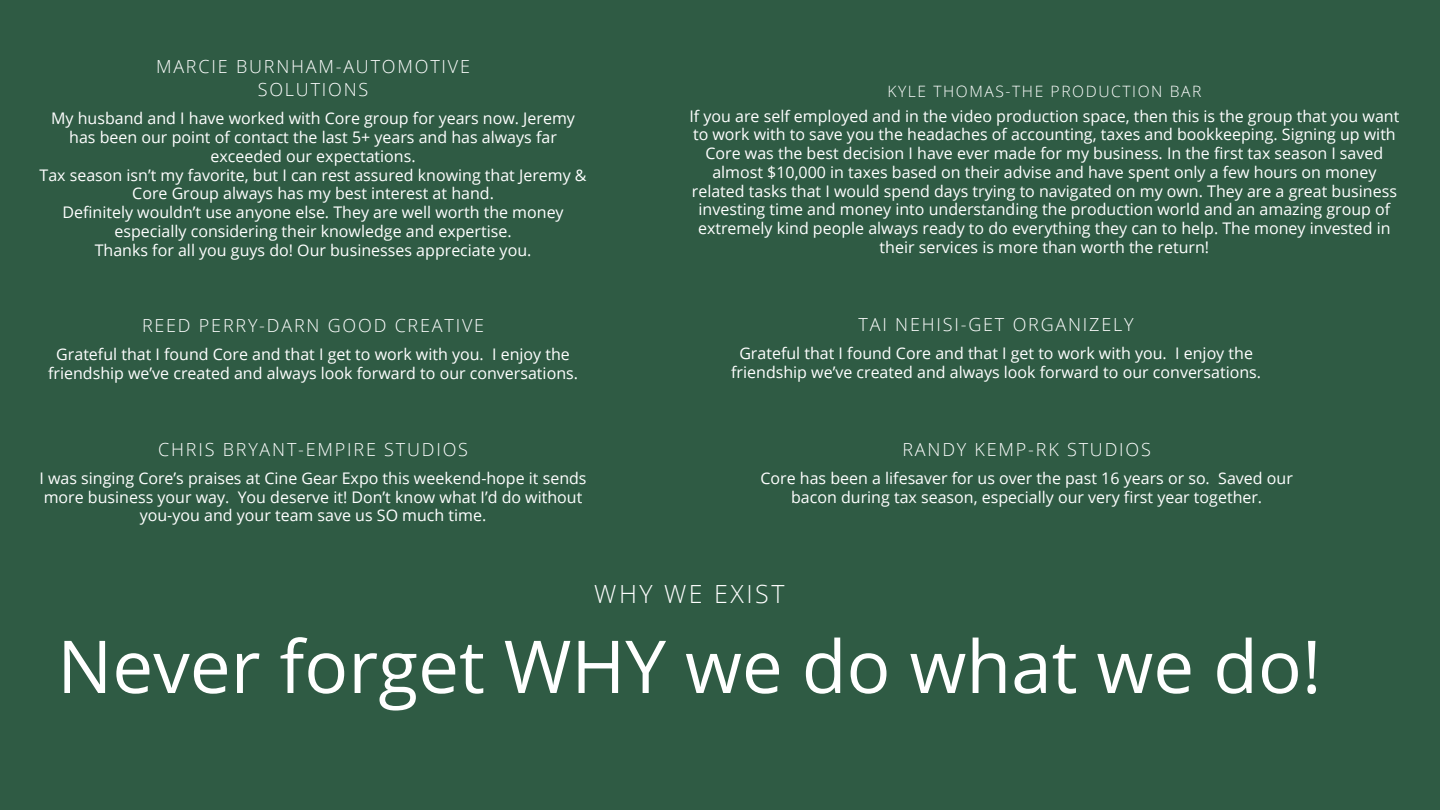
<style>
.page{position:relative;width:1440px;height:810px;background:#2f5b44}
.page>*{position:absolute;margin:0;border:0;box-sizing:border-box;transform-origin:0 0}
.t1{font:73px "Open Sans";color:#fff}
.t2{font:300 25px "Open Sans";letter-spacing:.1em;color:#fff}
.t3{font:300 18px/23.2px "Open Sans";letter-spacing:.1em;color:#fff;text-align:center}
.t4{font:16px/18.8px "Open Sans";color:#fff;text-align:center}
.t5{font:300 15.7px "Open Sans";letter-spacing:.1em;color:#fff}
</style>
<div class="page">
<p class="t3" style="left:156px;top:54px;width:316px">MARCIE BURNHAM-AUTOMOTIVE<br>SOLUTIONS</p>
<p class="t4" style="left:51px;top:109px;width:525px">My husband and I have worked with Core group for years now. Jeremy has been our point of contact the last 5+ years and has always far exceeded our expectations.</p>
<p class="t4" style="left:40px;top:165px;width:549px">Tax season isn’t my favorite, but I can rest assured knowing that Jeremy &amp;<br>Core Group always has my best interest at hand.</p>
<h4 class="t4" style="left:62px;top:202px;width:503px">Definitely wouldn’t use anyone else. They are well worth the money especially considering their knowledge and expertise.</h4>
<p class="t4" style="left:95px;top:240px;width:438px">Thanks for all you guys do! Our businesses appreciate you.</p>
<h3 class="t3" style="left:142px;top:314px;width:344px">REED PERRY-DARN GOOD CREATIVE</h3>
<p class="t4" style="left:48px;top:345px;width:531px">Grateful that I found Core and that I get to work with you. I enjoy the friendship we’ve created and always look forward to our conversations.</p>
<h3 class="t3" style="left:158px;top:437px;width:311px">CHRIS BRYANT-EMPIRE STUDIOS</h3>
<p class="t4" style="left:40px;top:468px;width:549px">I was singing Core’s praises at Cine Gear Expo this weekend-hope it sends more business your way. You deserve it! Don’t know what I’d do without you-you and your team save us SO much time.</p>
<h3 class="t5" style="left:887px;top:81px;width:315px">KYLE THOMAS-THE PRODUCTION BAR</h3>
<p class="t4" style="left:689px;top:106px;width:711px">If you are self employed and in the video production space, then this is the group that you want to work with to save you the headaches of accounting, taxes and bookkeeping. Signing up with Core was the best decision I have ever made for my business. In the first tax season I saved almost $10,000 in taxes based on their advise and have spent only a few hours on money related tasks that I would spend days trying to navigated on my own. They are a great business investing time and money into understanding the production world and an amazing group of extremely kind people always ready to do everything they can to help. The money invested in their services is more than worth the return!</p>
<h3 class="t3" style="left:859px;top:312px;width:277px">TAI NEHISI-GET ORGANIZELY</h3>
<p class="t4" style="left:731px;top:343px;width:531px">Grateful that I found Core and that I get to work with you. I enjoy the friendship we’ve created and always look forward to our conversations.</p>
<h3 class="t3" style="left:902px;top:437px;width:250px">RANDY KEMP-RK STUDIOS</h3>
<p class="t4" style="left:761px;top:468px;width:534px">Core has been a lifesaver for us over the past 16 years or so. Saved our bacon during tax season, especially our very first year together.</p>
<h2 class="t2" style="left:594px;top:577px;width:192px">WHY WE EXIST</h2>
<h1 class="t1" style="left:57px;top:615px;width:1266px">Never forget WHY we do what we do!</h1>
</div>
